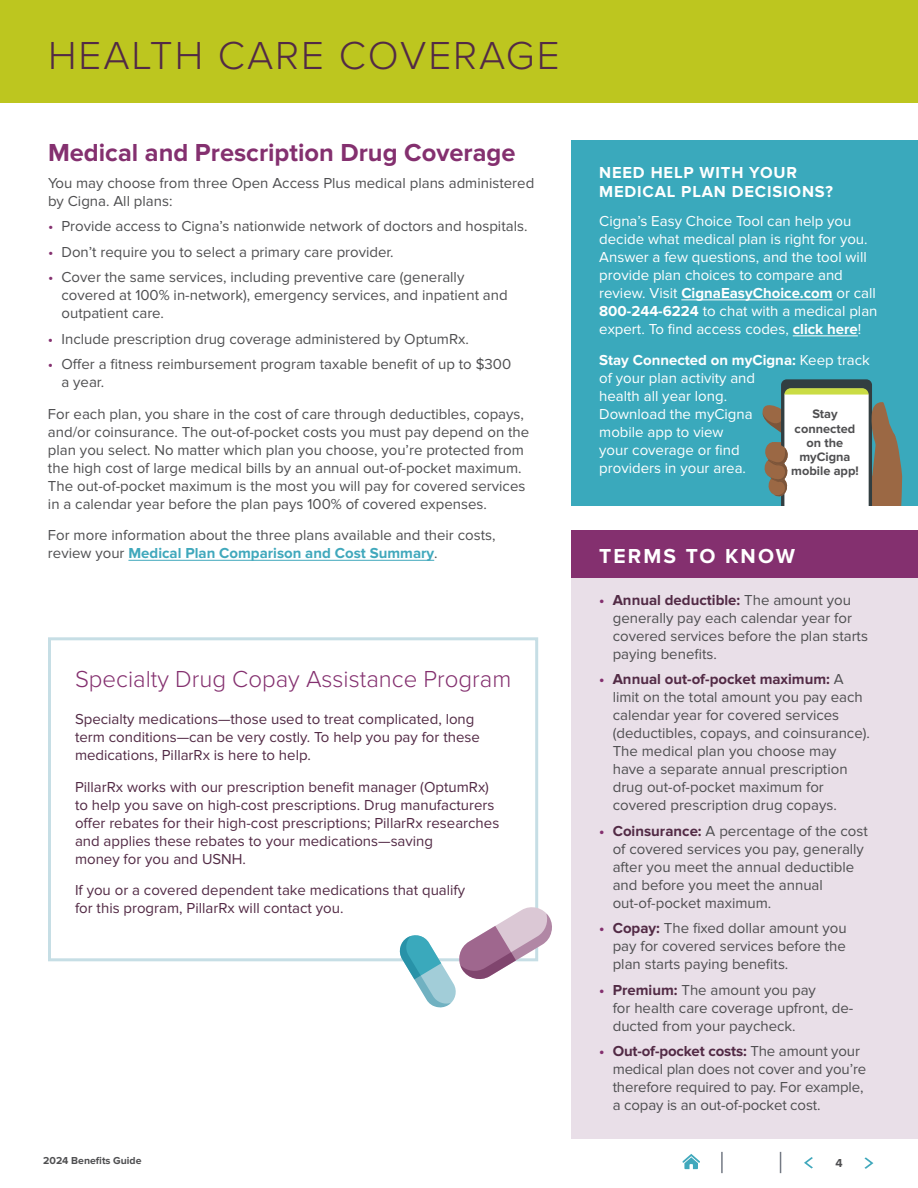
<style>
.page{position:relative;width:918px;height:1188px;background:#fff}
.page>*{position:absolute;margin:0;border:0;box-sizing:border-box;transform-origin:0 0}
.t1{font:300 40.5px "Proxima Nova";letter-spacing:.05em;color:#522a45}
.t2{font:700 25.5px "Proxima Nova";color:#84306f}
.t3{font:300 24px "Proxima Nova";color:#84306f}
.t4{font:700 21px "Proxima Nova";letter-spacing:.1em;color:#fff}
.t5{font:700 16.5px/19.5px "Proxima Nova";letter-spacing:.05em;color:#fff}
.t6{font:15px/18px "Proxima Nova";color:#4f4f51}
.t7{font:15px/18px "Proxima Nova";color:#522a45}
.t8{font:15px/18px "Proxima Nova";color:#fff}
.t9{font:700 12.75px/14.2px "Proxima Nova";color:#4f4f51;text-align:center}
.t10{font:700 12px "Proxima Nova";color:#4f4f51}
.t11{font:700 10.5px "Proxima Nova";color:#4f4f51}
.s1{color:#84306f}
.s2{font-weight:700;color:#40a8bc}
.s3{font-weight:700}
.s4{font-weight:700;color:#84306f}
.s5{font-weight:700;color:#522a45}
</style>
<div class="page">
<div style="left:0;top:0;width:918px;height:103px;background:#bdc61f"></div>
<svg style="left:682px;top:1154px;width:18px;height:15px"></svg>
<hr style="left:721px;top:1152px;width:2px;height:21px;background:#747a84">
<svg style="left:780px;top:1152px;width:1px;height:21px"></svg>
<svg style="left:864px;top:1157px;width:9px;height:12px"></svg>
<svg style="left:804px;top:1157px;width:9px;height:11px"></svg>
<div style="left:571px;top:140px;width:347px;height:366px;background:#3aa9bc"></div>
<hr style="left:681px;top:299px;width:152px;height:1px;background:#fff">
<hr style="left:793px;top:335px;width:65px;height:1px;background:#fff">
<hr style="left:128px;top:560px;width:306px;height:1px;background:#40a8bc">
<div style="left:48px;top:637px;width:490px;height:324px;border:3px solid #c6dee5"></div>
<svg style="left:398px;top:904px;width:154px;height:104px"></svg>
<svg style="left:762px;top:379px;width:141px;height:127px"></svg>
<div style="left:571px;top:530px;width:347px;height:609px;background:#e9dfe8"></div>
<div style="left:571px;top:530px;width:347px;height:48px;background:#84306f"></div>
<h1 class="t1" style="left:48px;top:25px;width:513px">HEALTH CARE COVERAGE</h1>
<h2 class="t2" style="left:48px;top:137px;width:469px">Medical and Prescription Drug Coverage</h2>
<p class="t6" style="left:48px;top:174px;width:488px">You may choose from three Open Access Plus medical plans administered by Cigna. All plans:</p>
<p class="t6" style="left:48px;top:217px;width:481px"><span class="s1">•</span> Provide access to Cigna’s nationwide network of doctors and hospitals.</p>
<p class="t6" style="left:48px;top:243px;width:347px"><span class="s1">•</span> Don’t require you to select a primary care provider.</p>
<p class="t6" style="left:61px;top:268px;width:448px;text-indent:-13px"><span class="s1">•</span> Cover the same services, including preventive care (generally covered at 100% in-network), emergency services, and inpatient and outpatient care.</p>
<p class="t6" style="left:48px;top:330px;width:422px"><span class="s1">•</span> Include prescription drug coverage administered by OptumRx.</p>
<p class="t6" style="left:61px;top:355px;width:451px;text-indent:-14px"><span class="s1">•</span> Offer a fitness reimbursement program taxable benefit of up to $300 a year.</p>
<p class="t6" style="left:48px;top:405px;width:483px">For each plan, you share in the cost of care through deductibles, copays, and/or coinsurance. The out-of-pocket costs you must pay depend on the plan you select. No matter which plan you choose, you’re protected from the high cost of large medical bills by an annual out-of-pocket maximum.<br>The out-of-pocket maximum is the most you will pay for covered services in a calendar year before the plan pays 100% of covered expenses.</p>
<p class="t6" style="left:48px;top:526px;width:449px">For more information about the three plans available and their costs, review your <span class="s2">Medical Plan Comparison and Cost Summary</span>.</p>
<h3 class="t3" style="left:75px;top:661px;width:438px">Specialty Drug Copay Assistance Program</h3>
<p class="t7" style="left:75px;top:711px;width:406px">Specialty medications—those used to treat complicated, long term conditions—can be very costly. To help you pay for these medications, PillarRx is here to help.</p>
<p class="t7" style="left:75px;top:778px;width:426px">PillarRx works with our prescription benefit manager (OptumRx) to help you save on high-cost prescriptions. Drug manufacturers offer rebates for their high-cost prescriptions; PillarRx researches and applies these rebates to your medications—saving<br>money for you and USNH.</p>
<p class="t7" style="left:75px;top:882px;width:392px">If you or a covered dependent take medications that qualify for this program, PillarRx will contact you.</p>
<p class="t5" style="left:599px;top:163px;width:235px">NEED HELP WITH YOUR<br>MEDICAL PLAN DECISIONS?</p>
<p class="t8" style="left:599px;top:212px;width:280px">Cigna’s Easy Choice Tool can help you decide what medical plan is right for you.<br>Answer a few questions, and the tool will provide plan choices to compare and review. Visit <span class="s3">CignaEasyChoice.com</span> or call <span class="s3">800-244-6224</span> to chat with a medical plan expert. To find access codes, <span class="s3">click here</span>!</p>
<p class="t8" style="left:599px;top:351px;width:272px"><span class="s3">Stay Connected on myCigna:</span> Keep track of your plan activity and<br>health all year long.<br>Download the myCigna<br>mobile app to view<br>your coverage or find<br>providers in your area.</p>
<p class="t9" style="left:791px;top:407px;width:69px">Stay connected on the myCigna mobile app!</p>
<h3 class="t4" style="left:599px;top:544px;width:197px">TERMS TO KNOW</h3>
<p class="t6" style="left:613px;top:591px;width:257px;text-indent:-14px"><span class="s4">•</span> <span class="s5">Annual deductible:</span> The amount you generally pay each calendar year for covered services before the plan starts paying benefits.</p>
<p class="t6" style="left:613px;top:670px;width:259px;text-indent:-14px"><span class="s4">•</span> <span class="s5">Annual out-of-pocket maximum:</span> A limit on the total amount you pay each calendar year for covered services (deductibles, copays, and coinsurance).<br>The medical plan you choose may have a separate annual prescription drug out-of-pocket maximum for covered prescription drug copays.</p>
<p class="t6" style="left:613px;top:822px;width:257px;text-indent:-14px"><span class="s4">•</span> <span class="s5">Coinsurance:</span> A percentage of the cost of covered services you pay, generally after you meet the annual deductible and before you meet the annual out-of-pocket maximum.</p>
<p class="t6" style="left:613px;top:919px;width:235px;text-align:justify;text-indent:-14px"><span class="s4">•</span> <span class="s5">Copay:</span> The fixed dollar amount you pay for covered services before the plan starts paying benefits.</p>
<p class="t6" style="left:613px;top:981px;width:242px;text-indent:-14px"><span class="s4">•</span> <span class="s5">Premium:</span> The amount you pay<br>for health care coverage upfront, de&shy;ducted from your paycheck.</p>
<p class="t6" style="left:613px;top:1042px;width:255px;text-indent:-14px"><span class="s4">•</span> <span class="s5">Out-of-pocket costs:</span> The amount your medical plan does not cover and you’re therefore required to pay. For example, a copay is an out-of-pocket cost.</p>
<p class="t11" style="left:43px;top:1155px;width:100px">2024 Benefits Guide</p>
<p class="t10" style="left:836px;top:1157px;width:9px">4</p>
</div>
